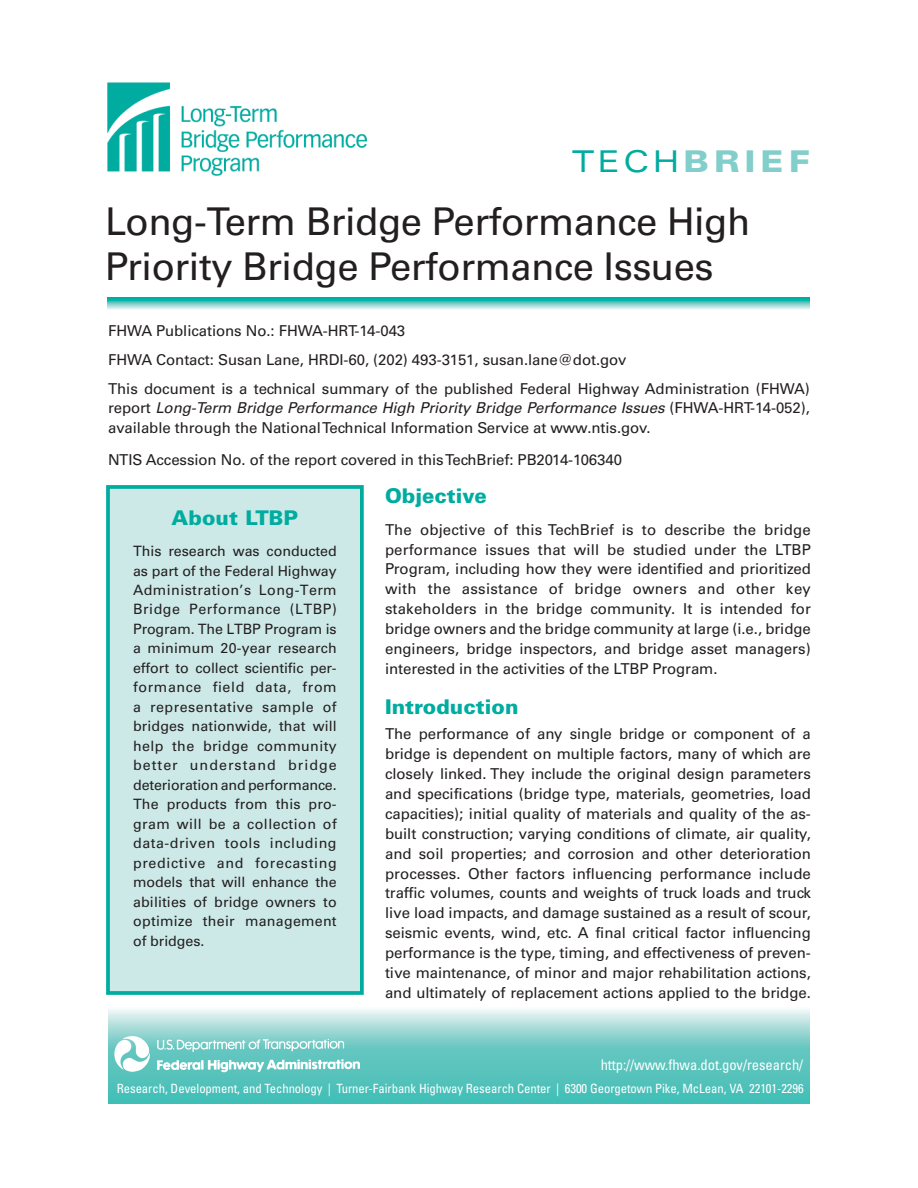
<style>
.page{position:relative;width:918px;height:1188px;background:#fff}
.page>*{position:absolute;margin:0;border:0;box-sizing:border-box;transform-origin:0 0}
.t1{font:38.25px/45px "Univers LT Std";letter-spacing:-.015em;color:#231f20}
.t2{font:900 expanded 30px "Univers LT Std";letter-spacing:.14em;color:#82ceca}
.t3{font:900 20.25px "Univers LT Std";color:#00aca0}
.t4{font:15px/19.8px "Univers LT Std";letter-spacing:-.005em;color:#231f20;text-align:justify}
.t5{font:condensed 14.7px "Univers LT Std";letter-spacing:-.005em;color:#fff}
.t6{font:14.25px/19.5px "Univers LT Std";letter-spacing:.01em;color:#231f20;text-align:justify}
.t7{font:condensed 12.75px "Univers LT Std";letter-spacing:-.005em;color:#fff}
.s1{font-weight:400;color:#00aca0}
.s2{font-style:italic}
</style>
<div class="page">
<div style="left:108px;top:487px;width:254px;height:506px;background:#cce9e7"></div>
<div style="left:106px;top:485px;width:258px;height:510px;border:4px solid #00aca0"></div>
<svg style="left:108px;top:1009px;width:702px;height:95px;background:#79cec9"></svg>
<img style="left:108px;top:1028px;width:45px;height:48px">
<img style="left:153px;top:1034px;width:211px;height:42px">
<img style="left:108px;top:83px;width:259px;height:93px">
<svg style="left:108px;top:297px;width:702px;height:13px;background:#6ecdc7"></svg>
<h2 class="t2" style="left:572px;top:144px;width:240px"><span class="s1">TECH</span>BRIEF</h2>
<h1 class="t1" style="left:105px;top:200px;width:647px">Long-Term Bridge Performance High<br>Priority Bridge Performance Issues</h1>
<p class="t4" style="left:108px;top:316px;width:703px;line-height:28.8px;text-align:left">FHWA Publications No.: FHWA-HRT-14-043<br>FHWA Contact: Susan Lane, HRDI-60, (202) 493-3151, susan.lane@dot.gov<br>This document is a technical summary of the published Federal Highway Administration (FHWA)</p>
<p class="t4" style="left:108px;top:398px;width:703px">report <span class="s2">Long-Term Bridge Performance High Priority Bridge Performance Issues</span> (FHWA-HRT-14-052), available through the National Technical Information Service at www.ntis.gov.</p>
<p class="t4" style="left:108px;top:450px;width:516px">NTIS Accession No. of the report covered in this TechBrief: PB2014-106340</p>
<h3 class="t3" style="left:172px;top:505px;width:128px">About LTBP</h3>
<p class="t6" style="left:133px;top:541px;width:205px">This research was conducted as part of the Federal Highway Administration’s Long-Term Bridge Performance (LTBP)<br>Program. The LTBP Program is a minimum 20-year research effort to collect scientific per&shy;formance field data, from a representative sample of bridges nationwide, that will help the bridge community better understand bridge deterioration and performance.<br>The products from this pro&shy;gram will be a collection of data-driven tools including predictive and forecasting models that will enhance the abilities of bridge owners to optimize their management of bridges.</p>
<h3 class="t3" style="left:385px;top:483px;width:103px">Objective</h3>
<p class="t4" style="left:385px;top:520px;width:427px">The objective of this TechBrief is to describe the bridge performance issues that will be studied under the LTBP Program, including how they were identified and prioritized with the assistance of bridge owners and other key stakeholders in the bridge community. It is intended for bridge owners and the bridge community at large (i.e., bridge engineers, bridge inspectors, and bridge asset managers) interested in the activities of the LTBP Program.</p>
<h3 class="t3" style="left:385px;top:694px;width:135px">Introduction</h3>
<p class="t4" style="left:385px;top:724px;width:428px">The performance of any single bridge or component of a bridge is dependent on multiple factors, many of which are closely linked. They include the original design parameters and specifications (bridge type, materials, geometries, load capacities); initial quality of materials and quality of the as&shy;built construction; varying conditions of climate, air quality, and soil properties; and corrosion and other deterioration processes. Other factors influencing performance include traffic volumes, counts and weights of truck loads and truck live load impacts, and damage sustained as a result of scour, seismic events, wind, etc. A final critical factor influencing performance is the type, timing, and effectiveness of preven&shy;tive maintenance, of minor and major rehabilitation actions, and ultimately of replacement actions applied to the bridge.</p>
<p class="t5" style="left:601px;top:1055px;width:204px">http://www.fhwa.dot.gov/research/</p>
<p class="t7" style="left:117px;top:1081px;width:689px">Research, Development, and Technology | Turner-Fairbank Highway Research Center | 6300 Georgetown Pike, McLean, VA 22101-2296</p>
</div>
